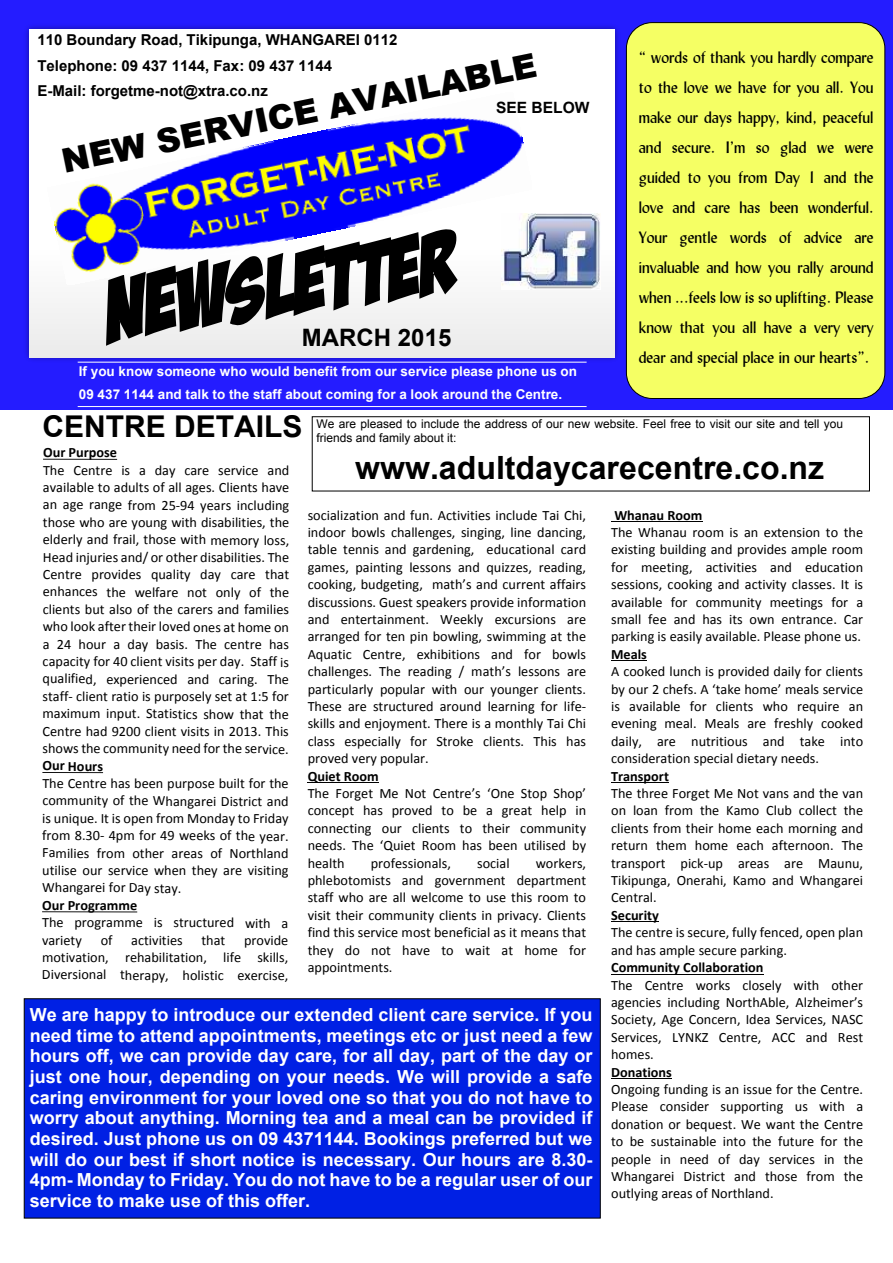
<style>
.page{position:relative;width:893px;height:1263px;background:#fff}
.page>*{position:absolute;margin:0;border:0;box-sizing:border-box;transform-origin:0 0}
.t1{font:900 33.45px "Arial";color:#000}
.t2{font:700 32.1px "Arial";color:#000}
.t3{font:700 30px "Arial";color:#000}
.t4{font:700 24px "Arial";color:#000}
.t5{font:700 18px/20.7px "Arial";color:#fff;text-align:justify}
.t6{font:16.5px/30px "Lydian BT";color:#000;text-align:justify}
.t7{font:700 15.6px "Arial";color:#000}
.t8{font:700 15px/25.8px "Arial";color:#000}
.t9{font:14.25px/17.4px "Calibri";color:#000;text-align:justify}
.t10{font:700 14.25px "Calibri";color:#000}
.t11{font:700 13.5px/23.2px "Arial";color:#fff}
.t12{font:12px/13.8px "Arial";color:#000}
</style>
<div class="page">
<div style="left:0;top:0;width:893px;height:409px;background:#241cff"></div>
<div style="left:24px;top:998px;width:577px;height:220px;background:#0020e4"></div>
<img style="left:25px;top:25px;width:594px;height:338px">
<div style="left:30px;top:30px;width:584px;height:327px;background:linear-gradient(to bottom,#fff,#f4f4f4)"></div>
<hr style="left:611px;top:521px;width:91px;height:1px;background:#000">
<hr style="left:611px;top:660px;width:36px;height:1px;background:#000">
<hr style="left:611px;top:782px;width:58px;height:1px;background:#000">
<hr style="left:611px;top:921px;width:48px;height:1px;background:#000">
<hr style="left:611px;top:974px;width:153px;height:1px;background:#000">
<hr style="left:611px;top:1078px;width:61px;height:1px;background:#000">
<hr style="left:43px;top:459px;width:74px;height:1px;background:#000">
<hr style="left:42px;top:772px;width:61px;height:1px;background:#000">
<hr style="left:42px;top:911px;width:95px;height:1px;background:#000">
<hr style="left:308px;top:782px;width:71px;height:1px;background:#000">
<svg style="left:106px;top:285px;width:352px;height:61px;background:#929292"></svg>
<hr style="left:78px;top:362px;width:509px;height:1px;background:#fff">
<hr style="left:78px;top:406px;width:509px;height:1px;background:#fff">
<img style="left:48px;top:92px;width:484px;height:193px">
<div style="left:312px;top:416px;width:558px;height:75px;border:1px solid #000"></div>
<div style="left:626px;top:22px;width:259px;height:377px;background:#f5ff64;border:1px solid #000;border-radius:26px"></div>
<img style="left:501px;top:214px;width:100px;height:75px">
<p class="t8" style="left:37px;top:28px;width:362px">110 Boundary Road, Tikipunga, WHANGAREI 0112<br>Telephone: 09 437 1144, Fax: 09 437 1144<br>E-Mail: forgetme-not@xtra.co.nz</p>
<h1 class="t1" style="left:60px;top:151px;width:485px;rotate:-12deg">NEW SERVICE AVAILABLE</h1>
<p class="t7" style="left:496px;top:102px;width:95px">SEE BELOW</p>
<h3 class="t4" style="left:302px;top:329px;width:151px">MARCH 2015</h3>
<p class="t11" style="left:79px;top:360px;width:500px">If you know someone who would benefit from our service please phone us on<br>09 437 1144 and talk to the staff about coming for a look around the Centre.</p>
<p class="t6" style="left:639px;top:44px;width:236px">“ words of thank you hardly compare to the love we have for you all. You make our days happy, kind, peaceful and secure. I’m so glad we were guided to you from Day 1 and the love and care has been wonderful.<br>Your gentle words of advice are invaluable and how you rally around when ...feels low is so uplifting. Please know that you all have a very very dear and special place in our hearts”.</p>
<h3 class="t3" style="left:43px;top:415px;width:261px">CENTRE DETAILS</h3>
<p class="t12" style="left:316px;top:418px;width:528px">We are pleased to include the address of our new website. Feel free to visit our site and tell you friends and family about it:</p>
<p class="t10" style="left:43px;top:446px;width:76px">Our Purpose</p>
<p class="t9" style="left:42px;top:462px;width:248px">The Centre is a day care service and available to adults of all ages. Clients have an age range from 25-94 years including those who are young with disabilities, the elderly and frail, those with memory loss, Head injuries and/ or other disabilities. The Centre provides quality day care that enhances the welfare not only of the clients but also of the carers and families who look after their loved ones at home on a 24 hour a day basis. The centre has capacity for 40 client visits per day. Staff is qualified, experienced and caring. The staff- client ratio is purposely set at 1:5 for maximum input. Statistics show that the Centre had 9200 client visits in 2013. This shows the community need for the service.</p>
<p class="t10" style="left:42px;top:760px;width:62px">Our Hours</p>
<p class="t9" style="left:42px;top:776px;width:248px">The Centre has been purpose built for the community of the Whangarei District and is unique. It is open from Monday to Friday from 8.30- 4pm for 49 weeks of the year.<br>Families from other areas of Northland utilise our service when they are visiting Whangarei for Day stay.</p>
<p class="t10" style="left:42px;top:899px;width:97px">Our Programme</p>
<p class="t9" style="left:42px;top:915px;width:248px">The programme is structured with a variety</p>
<h2 class="t2" style="left:355px;top:455px;width:471px">www.adultdaycarecentre.co.nz</h2>
<p class="t9" style="left:308px;top:507px;width:280px">socialization and fun. Activities include Tai Chi, indoor bowls challenges, singing, line dancing, table tennis and gardening, educational card games, painting lessons and quizzes, reading, cooking, budgeting, math’s and current affairs discussions. Guest speakers provide information and entertainment. Weekly excursions are arranged for ten pin bowling, swimming at the Aquatic Centre, exhibitions and for bowls challenges. The reading / math’s lessons are particularly popular with our younger clients.<br>These are structured around learning for life&shy;skills and enjoyment. There is a monthly Tai Chi class especially for Stroke clients. This has proved very popular.</p>
<p class="t10" style="left:308px;top:770px;width:73px">Quiet Room</p>
<p class="t9" style="left:308px;top:786px;width:280px">The Forget Me Not Centre’s ‘One Stop Shop’ concept has proved to be a great help in connecting our clients to their community needs. The ‘Quiet Room has been utilised by health</p>
<p class="t10" style="left:614px;top:509px;width:90px">Whanau Room</p>
<p class="t9" style="left:611px;top:525px;width:254px">The Whanau room is an extension to the existing building and provides ample room for meeting, activities and education sessions, cooking and activity classes. It is available for community meetings for a small fee and has its own entrance. Car parking is easily available. Please phone us.</p>
<p class="t10" style="left:611px;top:648px;width:37px">Meals</p>
<p class="t9" style="left:611px;top:664px;width:254px">A cooked lunch is provided daily for clients by our 2 chefs. A ‘take home’ meals service is available for clients who require an evening meal. Meals are freshly cooked daily, are nutritious and take into consideration special dietary needs.</p>
<p class="t10" style="left:611px;top:770px;width:59px">Transport</p>
<p class="t9" style="left:611px;top:786px;width:254px">The three Forget Me Not vans and the van on loan from the Kamo Club collect the clients from their home each morning and return them home each afternoon. The transport pick-up areas are Maunu, Tikipunga, Onerahi, Kamo and Whangarei Central.</p>
<p class="t10" style="left:611px;top:909px;width:49px">Security</p>
<p class="t9" style="left:611px;top:925px;width:254px">The centre is secure, fully fenced, open plan and has ample secure parking.</p>
<p class="t10" style="left:611px;top:961px;width:154px">Community Collaboration</p>
<p class="t9" style="left:611px;top:977px;width:254px">The Centre works closely with other agencies including NorthAble, Alzheimer’s Society, Age Concern, Idea Services, NASC Services, LYNKZ Centre, ACC and Rest homes.</p>
<p class="t10" style="left:611px;top:1066px;width:62px">Donations</p>
<p class="t9" style="left:611px;top:1082px;width:254px">Ongoing funding is an issue for the Centre.<br>Please consider supporting us with a donation or bequest. We want the Centre to be sustainable into the future for the people in need of day services in the Whangarei District and those from the outlying areas of Northland.</p>
<p class="t9" style="left:371px;top:855px;width:82px">professionals,</p>
<p class="t9" style="left:477px;top:855px;width:34px">social</p>
<p class="t9" style="left:308px;top:855px;width:280px;text-indent:228px">workers, phlebotomists and government department staff who are all welcome to use this room to visit their community clients in privacy. Clients find this service most beneficial as it means that they do not have to wait at home for appointments.</p>
<p class="t9" style="left:101px;top:932px;width:13px">of</p>
<p class="t9" style="left:131px;top:932px;width:53px">activities</p>
<p class="t9" style="left:201px;top:932px;width:25px">that</p>
<p class="t9" style="left:42px;top:933px;width:248px;text-indent:202px">provide motivation, rehabilitation, life skills, Diversional therapy, holistic exercise,</p>
<p class="t5" style="left:30px;top:1006px;width:564px">We are happy to introduce our extended client care service. If you need time to attend appointments, meetings etc or just need a few hours off, we can provide day care, for all day, part of the day or just one hour, depending on your needs. We will provide a safe caring environment for your loved one so that you do not have to worry about anything. Morning tea and a meal can be provided if desired. Just phone us on 09 4371144. Bookings preferred but we will do our best if short notice is necessary. Our hours are 8.30- 4pm- Monday to Friday. You do not have to be a regular user of our service to make use of this offer.</p>
</div>
